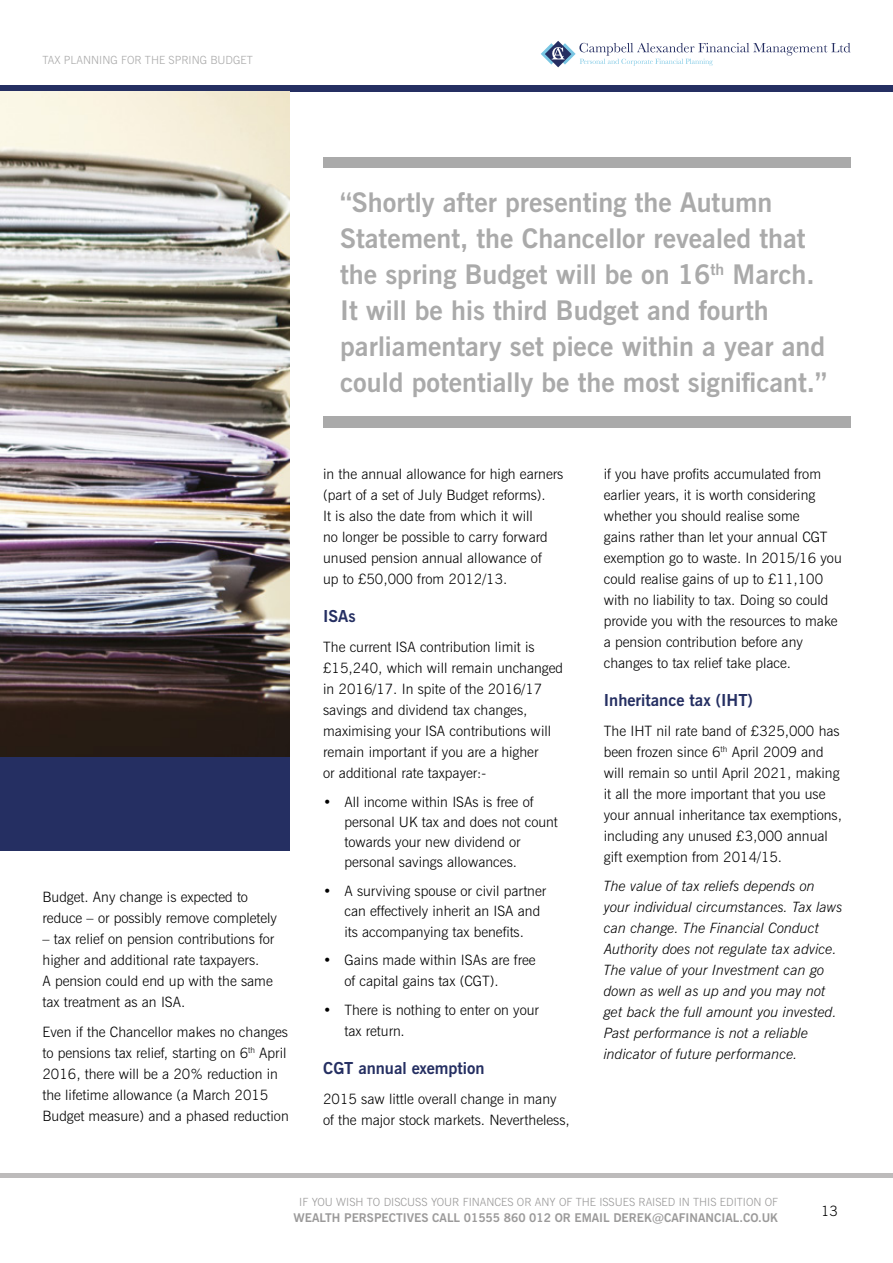
<style>
.page{position:relative;width:893px;height:1263px;background:#fff}
.page>*{position:absolute;margin:0;border:0;box-sizing:border-box;transform-origin:0 0}
.t1{font:700 27px/36px "News Gothic BT";color:#aaa}
.t2{font:700 16.5px "News Gothic BT";color:#252f62}
.t3{font:300 14.25px/21px "News Gothic BT";color:#000}
.t4{font:italic 300 14.25px/21px "News Gothic BT";color:#000}
.t5{font:700 12px "News Gothic BT";color:#9b9a9a}
.t6{font:300 11.25px "News Gothic BT";color:#9b9a9a}
.t7{font:300 11.25px "News Gothic BT";color:#aaa}
</style>
<div class="page">
<div style="left:0;top:85px;width:893px;height:6px;background:#252f62"></div>
<hr style="left:0;top:1174px;width:893px;height:4px;background:#bdbbbb">
<svg style="left:541px;top:41px;width:309px;height:26px"></svg>
<div style="left:323px;top:157px;width:527px;height:11px;background:#aaa"></div>
<div style="left:323px;top:416px;width:527px;height:12px;background:#aaa"></div>
<img style="left:0;top:91px;width:289px;height:666px">
<div style="left:0;top:757px;width:289px;height:93px;background:#252f62"></div>
<p class="t7" style="left:43px;top:54px;width:212px">TAX PLANNING FOR THE SPRING BUDGET</p>
<p class="t3" style="left:43px;top:887px;width:236px">Budget. Any change is expected to reduce – or possibly remove completely</p>
<p class="t3" style="left:43px;top:929px;width:233px">– tax relief on pension contributions for higher and additional rate taxpayers.<br>A pension could end up with the same tax treatment as an ISA.</p>
<p class="t3" style="left:43px;top:1021px;width:248px">Even if the Chancellor makes no changes to pensions tax relief, starting on 6<sup>th</sup> April 2016, there will be a 20% reduction in the lifetime allowance (a March 2015<br>Budget measure) and a phased reduction</p>
<p class="t1" style="left:340px;top:184px;width:488px">“Shortly after presenting the Autumn Statement, the Chancellor revealed that the spring Budget will be on 16<sup>th</sup> March.<br>It will be his third Budget and fourth parliamentary set piece within a year and could potentially be the most significant.”</p>
<p class="t3" style="left:323px;top:463px;width:242px">in the annual allowance for high earners (part of a set of July Budget reforms).<br>It is also the date from which it will<br>no longer be possible to carry forward unused pension annual allowance of<br>up to £50,000 from 2012/13.</p>
<p class="t2" style="left:323px;top:606px;width:34px">ISAs</p>
<p class="t3" style="left:323px;top:636px;width:241px">The current ISA contribution limit is £15,240, which will remain unchanged in 2016/17. In spite of the 2016/17 savings and dividend tax changes, maximising your ISA contributions will remain important if you are a higher<br>or additional rate taxpayer:-</p>
<p class="t3" style="left:344px;top:791px;width:215px;line-height:20.2px;text-indent:-21px">• All income within ISAs is free of personal UK tax and does not count towards your new dividend or personal savings allowances.</p>
<p class="t3" style="left:344px;top:881px;width:203px;line-height:20.2px;text-indent:-21px">• A surviving spouse or civil partner can effectively inherit an ISA and its accompanying tax benefits.</p>
<p class="t3" style="left:344px;top:950px;width:193px;line-height:20.2px;text-indent:-21px">• Gains made within ISAs are free of capital gains tax (CGT).</p>
<p class="t3" style="left:344px;top:999px;width:196px;text-indent:-21px">• There is nothing to enter on your tax return.</p>
<p class="t2" style="left:323px;top:1058px;width:163px">CGT annual exemption</p>
<p class="t3" style="left:323px;top:1088px;width:248px">2015 saw little overall change in many of the major stock markets. Nevertheless,</p>
<p class="t3" style="left:604px;top:463px;width:239px">if you have profits accumulated from earlier years, it is worth considering whether you should realise some<br>gains rather than let your annual CGT exemption go to waste. In 2015/16 you could realise gains of up to £11,100 with no liability to tax. Doing so could provide you with the resources to make a pension contribution before any changes to tax relief take place.</p>
<p class="t2" style="left:604px;top:690px;width:151px">Inheritance tax (IHT)</p>
<p class="t3" style="left:604px;top:720px;width:240px">The IHT nil rate band of £325,000 has been frozen since 6<sup>th</sup> April 2009 and will remain so until April 2021, making it all the more important that you use your annual inheritance tax exemptions, including any unused £3,000 annual gift exemption from 2014/15.</p>
<p class="t4" style="left:604px;top:875px;width:240px">The value of tax reliefs depends on your individual circumstances. Tax laws can change. The Financial Conduct Authority does not regulate tax advice.<br>The value of your Investment can go down as well as up and you may not get back the full amount you invested.<br>Past performance is not a reliable indicator of future performance.</p>
<p class="t6" style="left:299px;top:1195px;width:480px">IF YOU WISH TO DISCUSS YOUR FINANCES OR ANY OF THE ISSUES RAISED IN THIS EDITION OF</p>
<p class="t5" style="left:294px;top:1210px;width:486px">WEALTH PERSPECTIVES CALL 01555 860 012 OR EMAIL DEREK@CAFINANCIAL.CO.UK</p>
<p class="t3" style="left:821px;top:1200px;width:18px">13</p>
</div>
